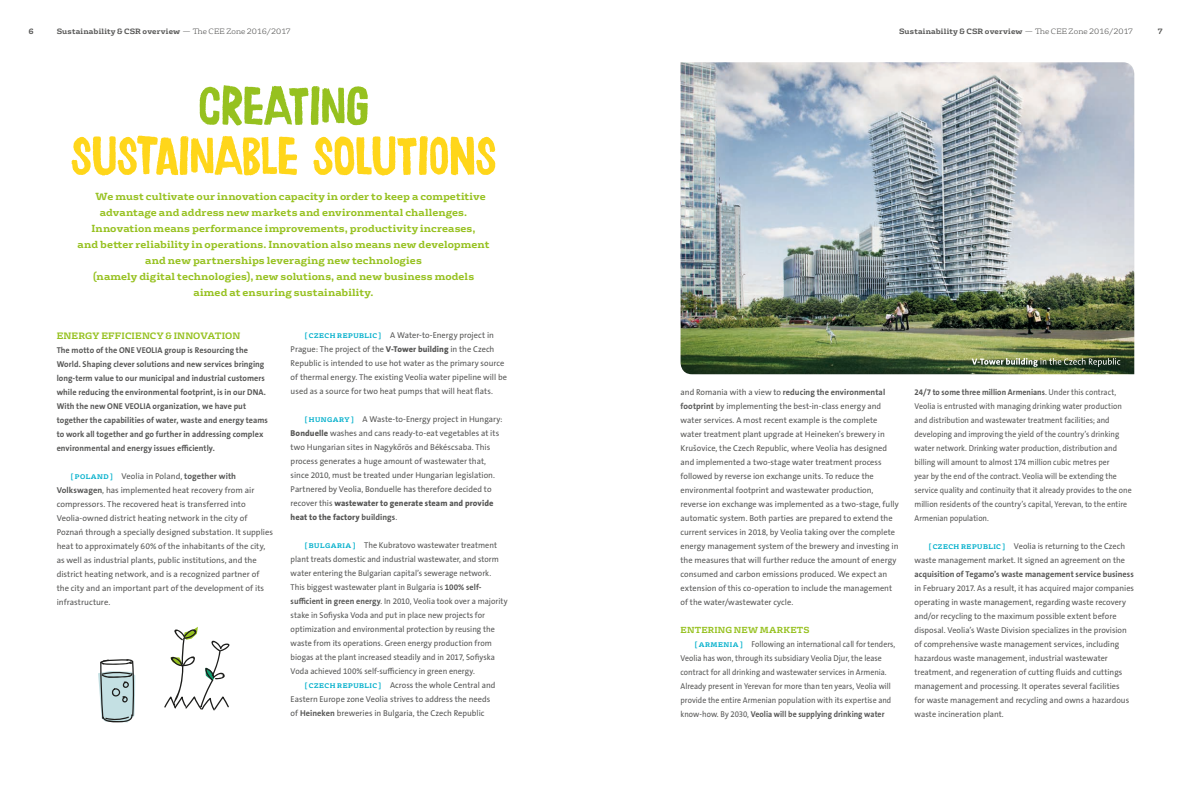
<style>
.page{position:relative;width:1191px;height:794px;background:#fff}
.page>*{position:absolute;margin:0;border:0;box-sizing:border-box;transform-origin:0 0}
.t1{font:54px "Chronic";color:#ffd61a}
.t2{font:54px "Chronic";color:#96c11f}
.t3{font:700 10px "FS Rufus";letter-spacing:.01em;color:#96c11f}
.t4{font:700 9px "FS Rufus";letter-spacing:.02em;color:#96c11f}
.t5{font:8.5px/14px "The Sans Veolia W5 Pla";color:#575756}
.t6{font:8.5px/14px "The Sans Veolia W5 Pla";color:#575756;scale:.92 1}
.t7{font:8.5px/14px "The Sans Veolia W5 Pla";color:#575756;scale:.95 1}
.t8{font:8.5px/14px "The Sans Veolia W7 Bld";letter-spacing:.005em;color:#575756;scale:.96 1}
.t9{font:8.5px "The Sans Veolia W7 Bld";letter-spacing:.005em;color:#575756;scale:.92 1}
.t10{font:8.5px "The Sans Veolia W7 Bld";letter-spacing:.005em;color:#575756}
.t11{font:8.5px/14px "The Sans Veolia W8 Ex Bld";letter-spacing:.01em;color:#575756}
.t12{font:700 8.5px "FS Rufus";letter-spacing:.03em;color:#96c11f}
.t13{font:700 7.5px "FS Rufus";letter-spacing:.02em;color:#575756}
.s1{font-weight:300}
.s2{font-family:"FS Rufus";font-weight:700;font-size:6.5px;color:#00afcb}
.s3{font-family:"The Sans Veolia W7 Bld"}
.s4{font-family:"The Sans Veolia W8 Ex Bld"}
.s5{font-family:"The Sans Veolia W5 Pla"}
</style>
<div class="page">
<img style="left:680px;top:62px;width:454px;height:312px">
<svg style="left:971px;top:358px;width:149px;height:9px"></svg>
<svg style="left:164px;top:627px;width:66px;height:84px"></svg>
<svg style="left:98px;top:659px;width:37px;height:64px"></svg>
<p class="t13" style="left:28px;top:25px;width:7px">6</p>
<p class="t13" style="left:57px;top:25px;width:235px">Sustainability &amp; CSR overview <span class="s1">— The CEE Zone 2016/2017</span></p>
<p class="t13" style="left:899px;top:25px;width:235px">Sustainability &amp; CSR overview <span class="s1">— The CEE Zone 2016/2017</span></p>
<p class="t13" style="left:1157px;top:25px;width:6px">7</p>
<h1 class="t2" style="left:198px;top:74px;width:172px">CREATING</h1>
<h1 class="t1" style="left:71px;top:124px;width:427px">SUSTAINABLE SOLUTIONS</h1>
<p class="t3" style="left:96px;top:188px;width:391px">We must cultivate our innovation capacity in order to keep a competitive</p>
<p class="t3" style="left:100px;top:204px;width:369px">advantage and address new markets and environmental challenges.</p>
<p class="t3" style="left:92px;top:220px;width:385px">Innovation means performance improvements, productivity increases,</p>
<p class="t3" style="left:78px;top:236px;width:413px">and better reliability in operations. Innovation also means new development</p>
<p class="t3" style="left:145px;top:252px;width:278px">and new partnerships leveraging new technologies</p>
<p class="t3" style="left:93px;top:268px;width:383px">(namely digital technologies), new solutions, and new business models</p>
<p class="t3" style="left:194px;top:284px;width:181px">aimed at ensuring sustainability.</p>
<p class="t4" style="left:57px;top:327px;width:185px">ENERGY EFFICIENCY &amp; INNOVATION</p>
<p class="t8" style="left:57px;top:343px;width:222px">The motto of the ONE VEOLIA group is Resourcing the World. Shaping clever solutions and new services bringing long-term value to our municipal and industrial customers while reducing the environmental footprint, is in our DNA.<br>With the new ONE VEOLIA organization, we have put together the capabilities of water, waste and energy teams to work all together and go further in addressing complex environmental and energy issues efficiently.</p>
<p class="t5" style="left:57px;top:469px;width:218px;text-indent:14px"><span class="s2">[ POLAND ]</span> Veolia in Poland, <span class="s3">together with Volkswagen</span>, has implemented heat recovery from air compressors. The recovered heat is transferred into Veolia-owned district heating network in the city of Poznań through a specially designed substation. It supplies heat to approximately 60% of the inhabitants of the city, as well as industrial plants, public institutions, and the district heating network, and is a recognized partner of the city and an important part of the development of its infrastructure.</p>
<p class="t5" style="left:291px;top:328px;width:218px;text-indent:14px"><span class="s2">[ CZECH REPUBLIC ]</span> A Water-to-Energy project in Prague: The project of the <span class="s4">V-Tower building</span> in the Czech Republic is intended to use hot water as the primary source of thermal energy. The existing Veolia water pipeline will be used as a source for two heat pumps that will heat flats.</p>
<p class="t5" style="left:291px;top:412px;width:213px;text-indent:14px"><span class="s2">[ HUNGARY ]</span> A Waste-to-Energy project in Hungary:<br><span class="s4">Bonduelle</span> washes and cans ready-to-eat vegetables at its two Hungarian sites in Nagykőrös and Békéscsaba. This process generates a huge amount of wastewater that, since 2010, must be treated under Hungarian legislation.<br>Partnered by Veolia, Bonduelle has therefore decided to</p>
<p class="t11" style="left:291px;top:496px;width:204px"><span class="s5">recover this</span> wastewater to generate steam and provide heat to the factory <span class="s3">buildings</span><span class="s5">.</span></p>
<p class="t7" style="left:291px;top:538px;width:230px;text-indent:14px"><span class="s2">[ BULGARIA ]</span> The Kubratovo wastewater treatment plant treats domestic and industrial wastewater, and storm water entering the Bulgarian capital’s sewerage network.<br>This biggest wastewater plant in Bulgaria is <span class="s3">100% self&shy;sufficient in green energy</span>. In 2010, Veolia took over a majority stake in Sofiyska Voda and put in place new projects for optimization and environmental protection by reusing the waste from its operations. Green energy production from biogas at the plant increased steadily and in 2017, Sofiyska Voda achieved 100% self-sufficiency in green energy.</p>
<p class="t5" style="left:291px;top:678px;width:206px;text-indent:14px"><span class="s2">[ CZECH REPUBLIC ]</span> Across the whole Central and<br>Eastern Europe zone Veolia strives to address the needs of <span class="s3">Heineken</span> breweries in Bulgaria, the Czech Republic</p>
<p class="t10" style="left:680px;top:386px;width:206px"><span class="s5">and Romania with a view to</span> reducing the environmental</p>
<p class="t5" style="left:680px;top:399px;width:220px"><span class="s3">footprint</span> by implementing the best-in-class energy and water services. A most recent example is the complete water treatment plant upgrade at Heineken’s brewery in Krušovice, the Czech Republic, where Veolia has designed and implemented a two-stage water treatment process followed by reverse ion exchange units. To reduce the environmental footprint and wastewater production, reverse ion exchange was implemented as a two-stage, fully automatic system. Both parties are prepared to extend the current services in 2018, by Veolia taking over the complete energy management system of the brewery and investing in the measures that will further reduce the amount of energy consumed and carbon emissions produced. We expect an extension of this co-operation to include the management of the water/wastewater cycle.</p>
<p class="t12" style="left:680px;top:622px;width:131px">ENTERING NEW MARKETS</p>
<p class="t6" style="left:680px;top:637px;width:235px;text-indent:14px"><span class="s2">[ ARMENIA ]</span> Following an international call for tenders, Veolia has won, through its subsidiary Veolia Djur, the lease contract for all drinking and wastewater services in Armenia.<br>Already present in Yerevan for more than ten years, Veolia will provide the entire Armenian population with its expertise and</p>
<p class="t9" style="left:680px;top:708px;width:223px"><span class="s5">know-how. By 2030,</span> Veolia will be supplying drinking water</p>
<p class="t9" style="left:914px;top:386px;width:221px">24/7 to some three million Armenians<span class="s5">. Under this contract,</span></p>
<p class="t6" style="left:914px;top:399px;width:238px">Veolia is entrusted with managing drinking water production and distribution and wastewater treatment facilities; and developing and improving the yield of the country’s drinking water network. Drinking water production, distribution and billing will amount to almost 174 million cubic metres per<br>year by the end of the contract. Veolia will be extending the service quality and continuity that it already provides to the one million residents of the country’s capital, Yerevan, to the entire Armenian population.</p>
<p class="t5" style="left:914px;top:539px;width:212px;text-align:right"><span class="s2">[ CZECH REPUBLIC ]</span> Veolia is returning to the Czech waste management market. It signed an agreement on the</p>
<p class="t10" style="left:914px;top:568px;width:221px">acquisition of Tegamo’s waste management service business</p>
<p class="t5" style="left:914px;top:581px;width:221px">in February 2017. As a result, it has acquired major companies operating in waste management, regarding waste recovery and/or recycling to the maximum possible extent before disposal. Veolia’s Waste Division specializes in the provision of comprehensive waste management services, including hazardous waste management, industrial wastewater treatment, and regeneration of cutting fluids and cuttings management and processing. It operates several facilities<br>for waste management and recycling and owns a hazardous waste incineration plant.</p>
</div>
